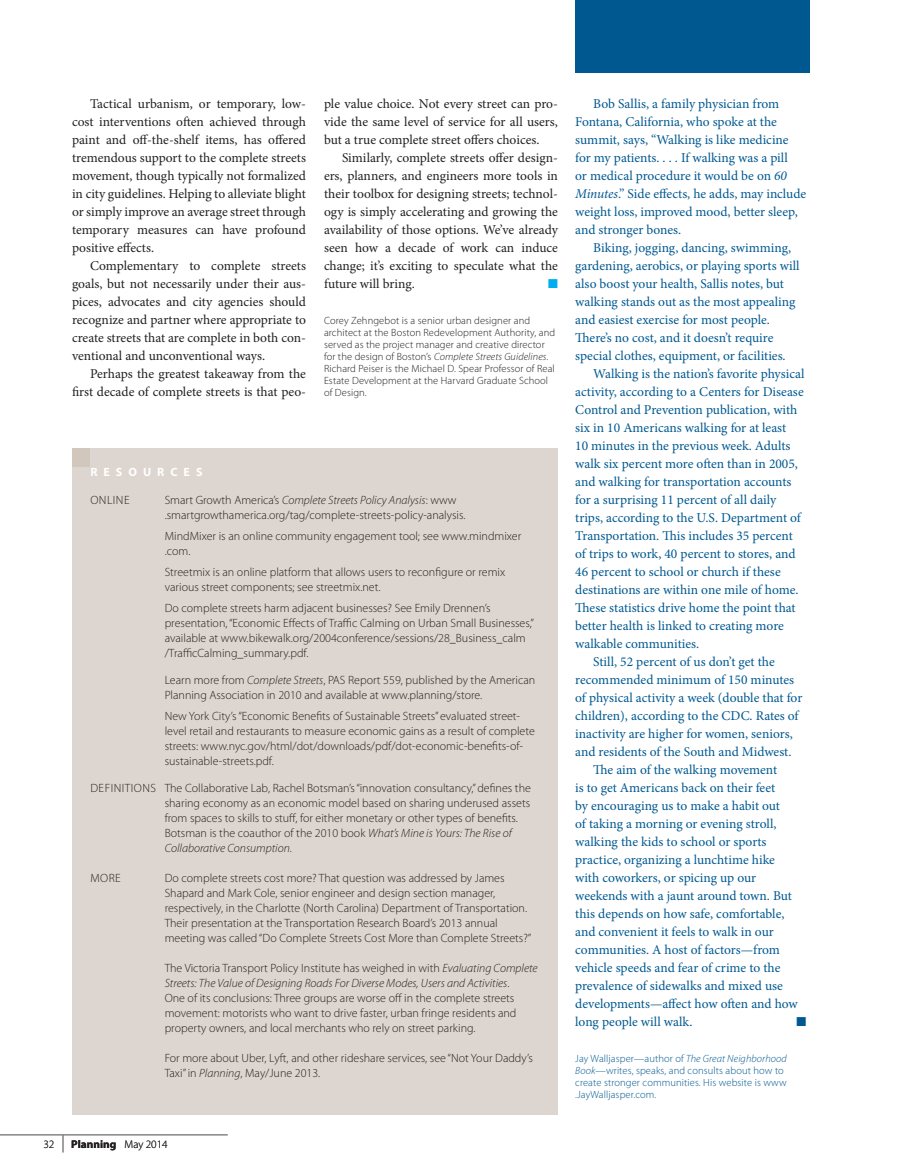
<style>
.page{position:relative;width:918px;height:1175px;background:#fff}
.page>*{position:absolute;margin:0;border:0;box-sizing:border-box;transform-origin:0 0}
.sidebarBody{font:13.5px/18px "Minion Pro";color:#005890}
.body{font:13.5px/18px "Minion Pro";color:#231f20;text-align:justify}
.sidebarBody-2{font:12.9px "Zapf Dingbats ITC";color:#005890}
.body-2{font:12.9px "Zapf Dingbats ITC";color:#00aeef}
.resourcesBody{font:300 12px/15px "Myriad Pro";color:#231f20}
.resourcesCategory{font:300 12px "Myriad Pro";letter-spacing:.04em;color:#231f20}
.resourcesHed{font:700 12px "Myriad Pro";letter-spacing:.5em;color:#fff}
.footerLeft{font:300 11.25px "Myriad Pro";color:#231f20}
.footerLeft-2{font:700 11.25px "Myriad Pro";color:#231f20}
.AuthorIndentNew{font:300 10.5px/12px "Myriad Pro";letter-spacing:.01em;color:#231f20}
.AuthorIndentNew-2{font:300 10.5px/12px "Myriad Pro";letter-spacing:.01em;color:#005890}
.s1{font-style:italic}
</style>
<div class="page">
<div style="left:575px;top:0;width:235px;height:72px;background:#005890"></div>
<hr style="left:0;top:1134px;width:228px;height:1px;background:#808285">
<svg style="left:63px;top:1134px;width:1px;height:18px"></svg>
<div style="left:72px;top:449px;width:486px;height:666px;background:#ddd5cf"></div>
<div style="left:72px;top:449px;width:18px;height:18px;background:#d1c7bd"></div>
<p class="body" style="left:72px;top:95px;width:236px;text-indent:18px">Tactical urbanism, or temporary, low&shy;cost interventions often achieved through paint and off-the-shelf items, has offered tremendous support to the complete streets movement, though typically not formalized in city guidelines. Helping to alleviate blight or simply improve an average street through temporary measures can have profound positive effects.</p>
<p class="body" style="left:72px;top:257px;width:236px;text-indent:18px">Complementary to complete streets goals, but not necessarily under their aus&shy;pices, advocates and city agencies should recognize and partner where appropriate to create streets that are complete in both con&shy;ventional and unconventional ways.</p>
<p class="body" style="left:72px;top:365px;width:236px;text-align:right">Perhaps the greatest takeaway from the first decade of complete streets is that peo-</p>
<p class="body" style="left:324px;top:95px;width:236px">ple value choice. Not every street can pro&shy;vide the same level of service for all users, but a true complete street offers choices.</p>
<p class="body" style="left:324px;top:149px;width:236px;text-indent:18px">Similarly, complete streets offer design&shy;ers, planners, and engineers more tools in their toolbox for designing streets; technol&shy;ogy is simply accelerating and growing the availability of those options. We’ve already seen how a decade of work can induce change; it’s exciting to speculate what the future will bring.</p>
<p class="body-2" style="left:548px;top:277px;width:11px">■</p>
<p class="AuthorIndentNew" style="left:324px;top:314px;width:233px">Corey Zehngebot is a senior urban designer and architect at the Boston Redevelopment Authority, and served as the project manager and creative director for the design of Boston’s <span class="s1">Complete Streets Guidelines</span>.<br>Richard Peiser is the Michael D. Spear Professor of Real Estate Development at the Harvard Graduate School of Design.</p>
<p class="resourcesHed" style="left:90px;top:464px;width:114px">RESOURCES</p>
<p class="resourcesCategory" style="left:90px;top:493px;width:41px">ONLINE</p>
<p class="resourcesBody" style="left:165px;top:492px;width:302px">Smart Growth America’s <span class="s1">Complete Streets Policy Analysis</span>: www .smartgrowthamerica.org/tag/complete-streets-policy-analysis.</p>
<p class="resourcesBody" style="left:165px;top:528px;width:358px">MindMixer is an online community engagement tool; see www.mindmixer .com.</p>
<p class="resourcesBody" style="left:165px;top:564px;width:342px">Streetmix is an online platform that allows users to reconfigure or remix various street components; see streetmix.net.</p>
<p class="resourcesBody" style="left:165px;top:600px;width:371px">Do complete streets harm adjacent businesses? See Emily Drennen’s presentation, “Economic Effects of Traffic Calming on Urban Small Businesses,” available at www.bikewalk.org/2004conference/sessions/28_Business_calm /TrafficCalming_summary.pdf.</p>
<p class="resourcesBody" style="left:165px;top:672px;width:372px">Learn more from <span class="s1">Complete Streets</span>, PAS Report 559, published by the American<br>Planning Association in 2010 and available at www.planning/store.</p>
<p class="resourcesBody" style="left:165px;top:708px;width:372px">New York City’s “Economic Benefits of Sustainable Streets” evaluated street&shy;level retail and restaurants to measure economic gains as a result of complete streets: www.nyc.gov/html/dot/downloads/pdf/dot-economic-benefits-of&shy;sustainable-streets.pdf.</p>
<p class="resourcesBody" style="left:165px;top:780px;width:368px">The Collaborative Lab, Rachel Botsman’s “innovation consultancy,” defines the sharing economy as an economic model based on sharing underused assets from spaces to skills to stuff, for either monetary or other types of benefits.<br>Botsman is the coauthor of the 2010 book <span class="s1">What’s Mine is Yours: The Rise of Collaborative Consumption</span>.</p>
<p class="resourcesBody" style="left:165px;top:870px;width:368px">Do complete streets cost more? That question was addressed by James Shapard and Mark Cole, senior engineer and design section manager, respectively, in the Charlotte (North Carolina) Department of Transportation.<br>Their presentation at the Transportation Research Board’s 2013 annual meeting was called “Do Complete Streets Cost More than Complete Streets?”</p>
<p class="resourcesBody" style="left:165px;top:960px;width:375px">The Victoria Transport Policy Institute has weighed in with <span class="s1">Evaluating Complete Streets: The Value of Designing Roads For Diverse Modes, Users and Activities</span>.<br>One of its conclusions: Three groups are worse off in the complete streets movement: motorists who want to drive faster, urban fringe residents and property owners, and local merchants who rely on street parking.</p>
<p class="resourcesBody" style="left:165px;top:1050px;width:370px">For more about Uber, Lyft, and other rideshare services, see “Not Your Daddy’s<br>Taxi” in <span class="s1">Planning</span>, May/June 2013.</p>
<p class="resourcesCategory" style="left:90px;top:781px;width:67px">DEFINITIONS</p>
<p class="resourcesCategory" style="left:90px;top:871px;width:32px">MORE</p>
<p class="footerLeft" style="left:43px;top:1137px;width:12px">32</p>
<p class="footerLeft-2" style="left:71px;top:1136px;width:47px">Planning</p>
<p class="footerLeft" style="left:124px;top:1137px;width:45px">May 2014</p>
<p class="sidebarBody" style="left:575px;top:95px;width:232px;text-indent:18px">Bob Sallis, a family physician from Fontana, California, who spoke at the summit, says, “Walking is like medicine for my patients. . . . If walking was a pill<br>or medical procedure it would be on <span class="s1">60<br>Minutes</span>.” Side effects, he adds, may include weight loss, improved mood, better sleep, and stronger bones.</p>
<p class="sidebarBody" style="left:575px;top:239px;width:226px;text-indent:18px">Biking, jogging, dancing, swimming, gardening, aerobics, or playing sports will also boost your health, Sallis notes, but walking stands out as the most appealing and easiest exercise for most people.<br>There’s no cost, and it doesn’t require special clothes, equipment, or facilities.</p>
<p class="sidebarBody" style="left:575px;top:365px;width:231px;text-indent:18px">Walking is the nation’s favorite physical activity, according to a Centers for Disease Control and Prevention publication, with six in 10 Americans walking for at least<br>10 minutes in the previous week. Adults walk six percent more often than in 2005, and walking for transportation accounts for a surprising 11 percent of all daily trips, according to the U.S. Department of Transportation. This includes 35 percent of trips to work, 40 percent to stores, and 46 percent to school or church if these destinations are within one mile of home.<br>These statistics drive home the point that better health is linked to creating more walkable communities.</p>
<p class="sidebarBody" style="left:575px;top:653px;width:229px;text-indent:18px">Still, 52 percent of us don’t get the recommended minimum of 150 minutes of physical activity a week (double that for children), according to the CDC. Rates of inactivity are higher for women, seniors, and residents of the South and Midwest.</p>
<p class="sidebarBody" style="left:575px;top:761px;width:224px;text-indent:18px">The aim of the walking movement<br>is to get Americans back on their feet<br>by encouraging us to make a habit out<br>of taking a morning or evening stroll, walking the kids to school or sports practice, organizing a lunchtime hike with coworkers, or spicing up our weekends with a jaunt around town. But this depends on how safe, comfortable, and convenient it feels to walk in our communities. A host of factors—from vehicle speeds and fear of crime to the prevalence of sidewalks and mixed use developments—affect how often and how long people will walk.</p>
<p class="sidebarBody-2" style="left:796px;top:1015px;width:11px">■</p>
<p class="AuthorIndentNew-2" style="left:575px;top:1052px;width:213px">Jay Walljasper—author of <span class="s1">The Great Neighborhood<br>Book</span>—writes, speaks, and consults about how to create stronger communities. His website is www</p>
<p class="AuthorIndentNew-2" style="left:575px;top:1088px;width:83px">.JayWalljasper.com.</p>
</div>
